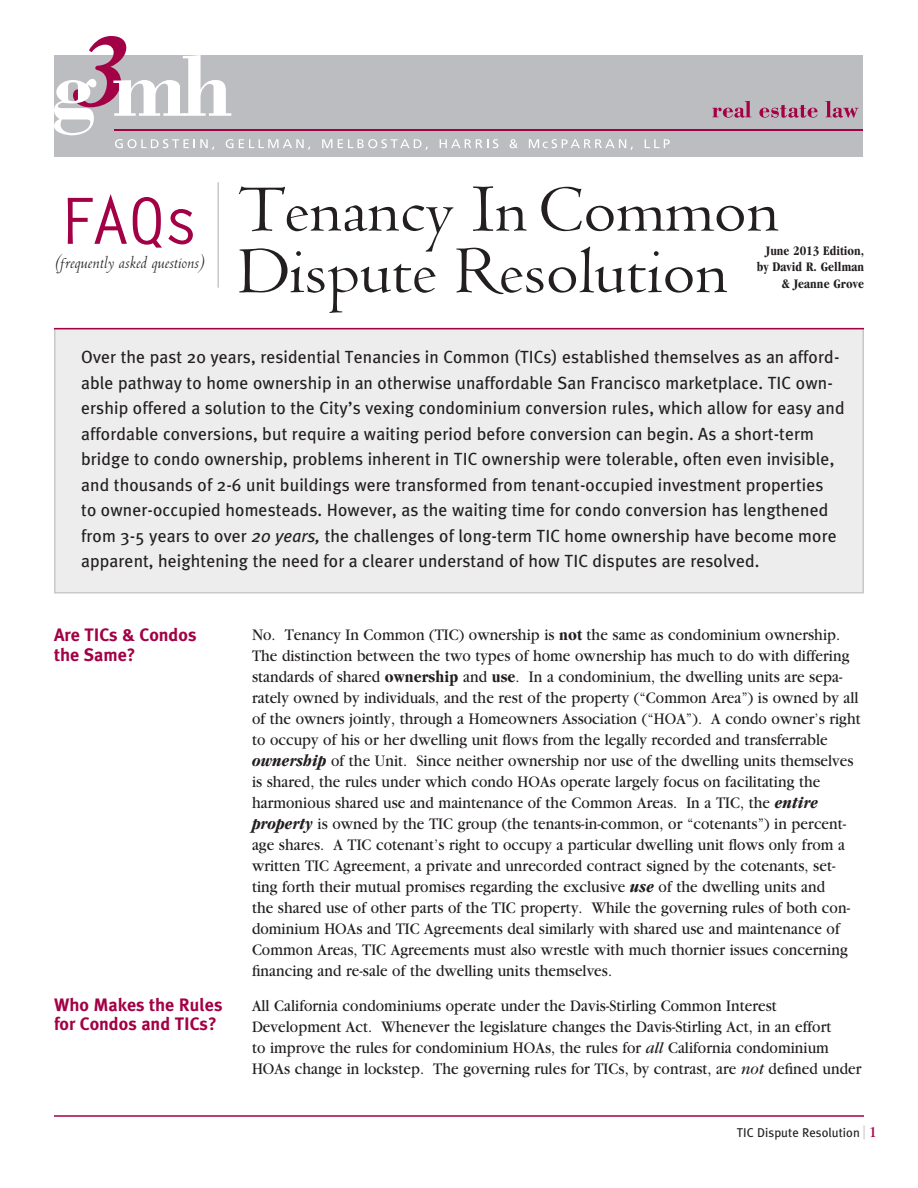
<style>
.page{position:relative;width:918px;height:1188px;background:#fff}
.page>*{position:absolute;margin:0;border:0;box-sizing:border-box;transform-origin:0 0}
.t1{font:71.25px/61.5px "Metropolitan H";color:#231f20;scale:1.05 1}
.t2{font:69px "Letter Gothic Bld";color:#a30146}
.t3{font:19.5px "Metropolitan Italic H";color:#231f20}
.basic_question{font:700 18px/19.5px "Meta Plus";color:#a30146}
.text{font:17.7px/25.5px "Meta Plus";letter-spacing:.005em;color:#231f20}
.text-2{font:16.8px/21px "Garamond";letter-spacing:.005em;color:#231f20;scale:.91 1}
.t4{font:700 condensed 13.5px/16.5px "Garamond";letter-spacing:.01em;color:#231f20;text-align:right}
.t5{font:12.75px "Meta Plus";color:#231f20}
.s1{font-style:italic}
.s2{font-weight:700;font-stretch:condensed}
.s3{font-weight:700;font-style:italic;font-stretch:condensed;font-size:17.25px}
.s4{font-size:17.85px;color:#c7c8ca}
.s5{font-family:"Garamond";font-size:15.75px;color:#a30146}
</style>
<div class="page">
<div style="left:54px;top:328px;width:810px;height:266px;background:#ededee;border:2px solid #c7c8ca"></div>
<hr style="left:54px;top:328px;width:810px;height:1px;background:#a30146">
<hr style="left:54px;top:1115px;width:810px;height:2px;background:#a30146">
<hr style="left:217px;top:182px;width:2px;height:106px;background:#c7c8ca">
<div style="left:54px;top:55px;width:808px;height:102px;background:#bcbdc0"></div>
<hr style="left:114px;top:129px;width:748px;height:2px;background:#a30146">
<svg style="left:712px;top:101px;width:39px;height:17px"></svg>
<svg style="left:759px;top:105px;width:59px;height:13px"></svg>
<svg style="left:825px;top:101px;width:33px;height:17px"></svg>
<svg style="left:54px;top:36px;width:179px;height:114px"></svg>
<svg style="left:239px;top:139px;width:71px;height:11px"></svg>
<svg style="left:322px;top:139px;width:10px;height:9px"></svg>
<svg style="left:338px;top:139px;width:90px;height:11px"></svg>
<svg style="left:440px;top:139px;width:58px;height:9px"></svg>
<svg style="left:510px;top:139px;width:8px;height:9px"></svg>
<svg style="left:529px;top:139px;width:104px;height:11px"></svg>
<svg style="left:645px;top:139px;width:25px;height:9px"></svg>
<p class="t2" style="left:60px;top:175px;width:141px">FAQs</p>
<p class="t3" style="left:55px;top:252px;width:151px">(frequently asked questions)</p>
<p class="t1" style="left:238px;top:181px;width:517px">Tenancy InCommon<br>Dispute Resolution</p>
<p class="t4" style="left:766px;top:242px;width:100px">June 2013 Edition,</p>
<p class="t4" style="left:757px;top:259px;width:109px">by David R. Gellman &amp; Jeanne Grove</p>
<p class="text" style="left:81px;top:344px;width:765px">Over the past 20 years, residential Tenancies in Common (TICs) established themselves as an afford&shy;able pathway to home ownership in an otherwise unaffordable San Francisco marketplace. TIC own&shy;ership offered a solution to the City’s vexing condominium conversion rules, which allow for easy and affordable conversions, but require a waiting period before conversion can begin. As a short-term bridge to condo ownership, problems inherent in TIC ownership were tolerable, often even invisible, and thousands of 2-6 unit buildings were transformed from tenant-occupied investment properties<br>to owner-occupied homesteads. However, as the waiting time for condo conversion has lengthened from 3-5 years to over <span class="s1">20 years,</span> the challenges of long-term TIC home ownership have become more apparent, heightening the need for a clearer understand of how TIC disputes are resolved.</p>
<p class="basic_question" style="left:54px;top:625px;width:144px">Are TICs &amp; Condos the Same?</p>
<p class="basic_question" style="left:54px;top:995px;width:170px">Who Makes the Rules for Condos and TICs?</p>
<p class="text-2" style="left:252px;top:625px;width:670px">No. Tenancy In Common (TIC) ownership is <span class="s2">not</span> the same as condominium ownership.<br>The distinction between the two types of home ownership has much to do with differing standards of shared <span class="s2">ownership</span> and <span class="s2">use</span>. In a condominium, the dwelling units are sepa&shy;rately owned by individuals, and the rest of the property (“Common Area”) is owned by all of the owners jointly, through a Homeowners Association (“HOA”). A condo owner’s right to occupy of his or her dwelling unit flows from the legally recorded and transferrable <span class="s3">ownership</span> of the Unit. Since neither ownership nor use of the dwelling units themselves is shared, the rules under which condo HOAs operate largely focus on facilitating the harmonious shared use and maintenance of the Common Areas. In a TIC, the <span class="s3">entire property</span> is owned by the TIC group (the tenants-in-common, or “cotenants”) in percent&shy;age shares. A TIC cotenant’s right to occupy a particular dwelling unit flows only from a written TIC Agreement, a private and unrecorded contract signed by the cotenants, set&shy;ting forth their mutual promises regarding the exclusive <span class="s3">use</span> of the dwelling units and<br>the shared use of other parts of the TIC property. While the governing rules of both con&shy;dominium HOAs and TIC Agreements deal similarly with shared use and maintenance of Common Areas, TIC Agreements must also wrestle with much thornier issues concerning financing and re-sale of the dwelling units themselves.</p>
<p class="text-2" style="left:252px;top:995px;width:671px">All California condominiums operate under the Davis-Stirling Common Interest Development Act. Whenever the legislature changes the Davis-Stirling Act, in an effort<br>to improve the rules for condominium HOAs, the rules for <span class="s1">all</span> California condominium HOAs change in lockstep. The governing rules for TICs, by contrast, are <span class="s1">not</span> defined under</p>
<p class="t5" style="left:737px;top:1125px;width:142px">TIC Dispute Resolution <span class="s4">|</span> <span class="s5">1</span></p>
</div>
